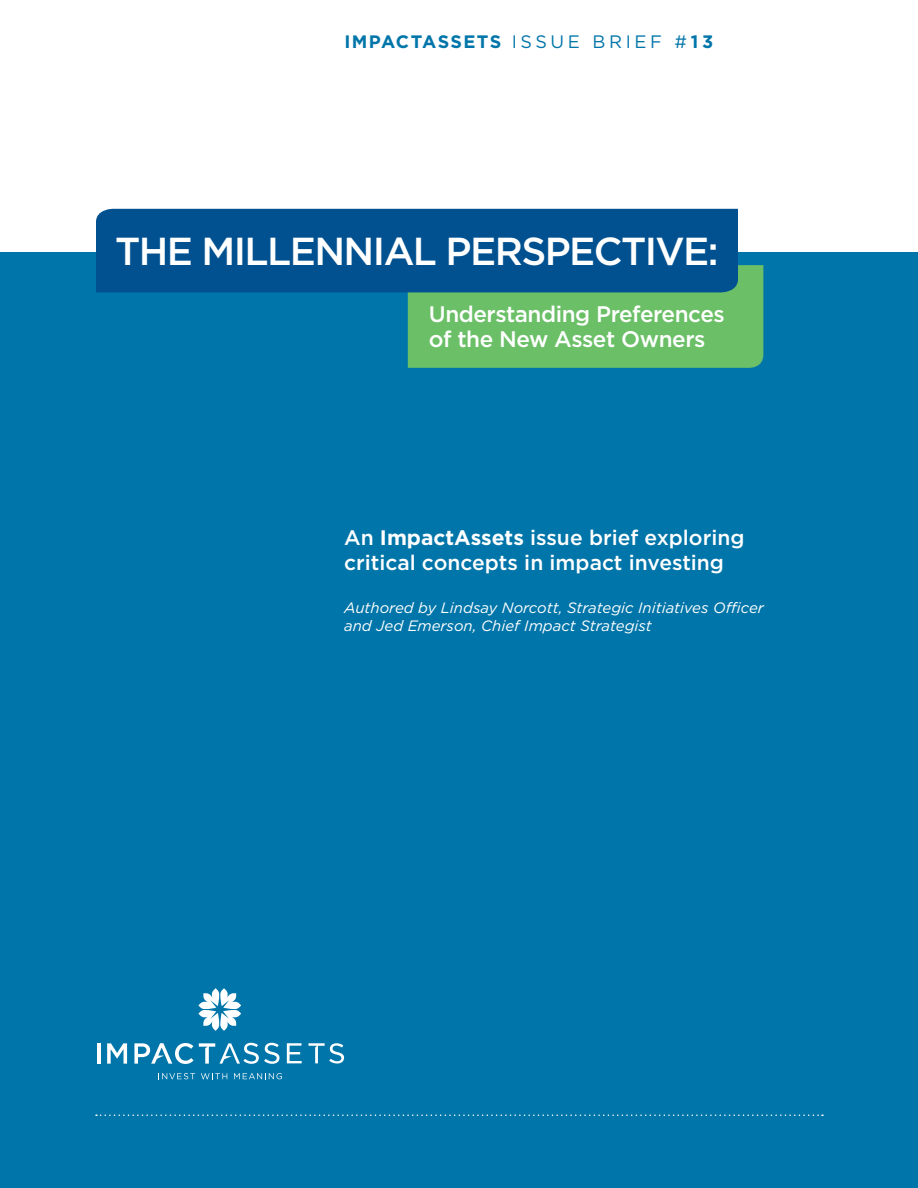
<style>
.page{position:relative;width:918px;height:1188px;background:#fff}
.page>*{position:absolute;margin:0;border:0;box-sizing:border-box;transform-origin:0 0}
.t1{font:500 39px "Gotham";letter-spacing:-.04em;color:#fff}
.t2{font:500 22.5px/24.6px "Gotham";letter-spacing:-.02em;color:#fff}
.t3{font:500 21px/25.2px "Gotham";color:#fff}
.t4{font:700 18px "Gotham";letter-spacing:.075em;color:#0075a9}
.t5{font:italic 15px/18px "Gotham";color:#fff}
.s1{font-weight:400}
.s2{font-weight:700}
</style>
<div class="page">
<div style="left:0;top:252px;width:918px;height:936px;background:#0075a9"></div>
<svg style="left:96px;top:1114px;width:727px;height:2px"></svg>
<div style="left:408px;top:265px;width:355px;height:103px;background:#6bc067"></div>
<div style="left:96px;top:209px;width:642px;height:83px;background:#015190"></div>
<svg style="left:162px;top:1073px;width:33px;height:6px"></svg>
<svg style="left:201px;top:1073px;width:26px;height:6px"></svg>
<svg style="left:234px;top:1073px;width:48px;height:6px"></svg>
<svg style="left:198px;top:988px;width:43px;height:43px"></svg>
<svg style="left:287px;top:1043px;width:15px;height:20px"></svg>
<svg style="left:308px;top:1043px;width:36px;height:21px"></svg>
<hr style="left:97px;top:1043px;width:4px;height:21px;background:#fff">
<svg style="left:107px;top:1043px;width:20px;height:21px"></svg>
<svg style="left:134px;top:1043px;width:146px;height:21px"></svg>
<p class="t4" style="left:344px;top:31px;width:370px">IMPACTASSETS <span class="s1">ISSUE BRIEF #</span>13</p>
<p class="t1" style="left:115px;top:229px;width:605px">THE MILLENNIAL PERSPECTIVE:</p>
<p class="t2" style="left:429px;top:301px;width:297px">Understanding Preferences of the New Asset Owners</p>
<p class="t3" style="left:344px;top:524px;width:402px">An <span class="s2">ImpactAssets</span> issue brief exploring critical concepts in impact investing</p>
<p class="t5" style="left:344px;top:599px;width:421px">Authored by Lindsay Norcott, Strategic Initiatives Officer and Jed Emerson, Chief Impact Strategist</p>
</div>
